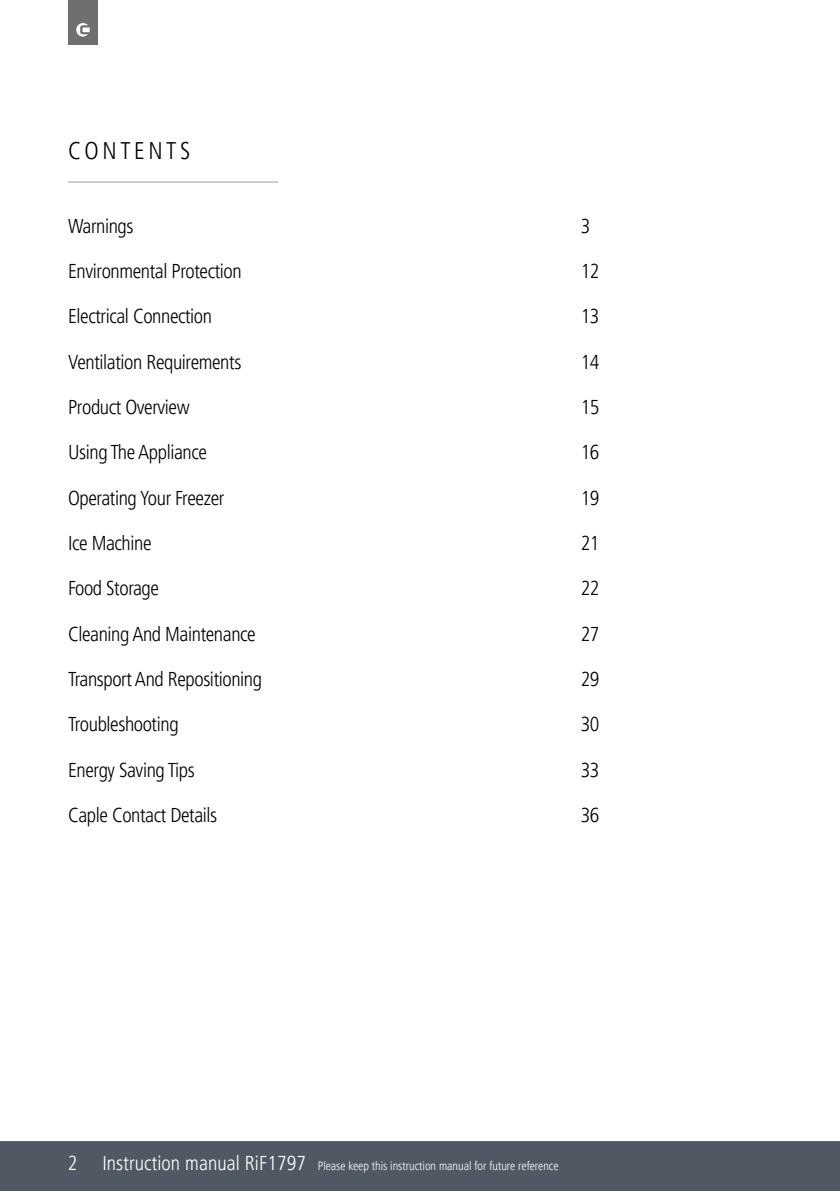
<style>
.page{position:relative;width:840px;height:1191px;background:#fff}
.page>*{position:absolute;margin:0;border:0;box-sizing:border-box;transform-origin:0 0}
.t1{font:300 condensed 24px "Frutiger LT Pro";letter-spacing:.15em;color:#000}
.t2{font:300 condensed 20px "Frutiger LT Pro";letter-spacing:-.02em;color:#000}
.t3{font:300 condensed 12px "Frutiger LT Pro";color:#fff}
.s1{font-size:20px}
</style>
<div class="page">
<div style="left:0;top:1141px;width:839px;height:50px;background:#505963"></div>
<div style="left:68px;top:0;width:30px;height:45px;background:#706f6f"></div>
<svg style="left:76px;top:23px;width:14px;height:14px"></svg>
<hr style="left:68px;top:181px;width:210px;height:1px;background:#9d9d9c">
<p class="t1" style="left:68px;top:140px;width:124px">CONTENTS</p>
<p class="t2" style="left:68px;top:217px;width:67px">Warnings</p>
<p class="t2" style="left:580px;top:217px;width:11px">3</p>
<p class="t2" style="left:68px;top:263px;width:175px">Environmental Protection</p>
<p class="t2" style="left:580px;top:263px;width:20px">12</p>
<p class="t2" style="left:68px;top:308px;width:145px">Electrical Connection</p>
<p class="t2" style="left:580px;top:308px;width:20px">13</p>
<p class="t2" style="left:68px;top:353px;width:175px">Ventilation Requirements</p>
<p class="t2" style="left:580px;top:353px;width:20px">14</p>
<p class="t2" style="left:68px;top:399px;width:123px">Product Overview</p>
<p class="t2" style="left:580px;top:399px;width:20px">15</p>
<p class="t2" style="left:68px;top:444px;width:140px">Using The Appliance</p>
<p class="t2" style="left:580px;top:444px;width:20px">16</p>
<p class="t2" style="left:68px;top:489px;width:158px">Operating Your Freezer</p>
<p class="t2" style="left:580px;top:489px;width:20px">19</p>
<p class="t2" style="left:68px;top:535px;width:85px">Ice Machine</p>
<p class="t2" style="left:580px;top:535px;width:20px">21</p>
<p class="t2" style="left:68px;top:580px;width:92px">Food Storage</p>
<p class="t2" style="left:580px;top:580px;width:20px">22</p>
<p class="t2" style="left:68px;top:625px;width:189px">Cleaning And Maintenance</p>
<p class="t2" style="left:580px;top:625px;width:20px">27</p>
<p class="t2" style="left:68px;top:671px;width:195px">Transport And Repositioning</p>
<p class="t2" style="left:580px;top:671px;width:20px">29</p>
<p class="t2" style="left:68px;top:716px;width:112px">Troubleshooting</p>
<p class="t2" style="left:580px;top:716px;width:20px">30</p>
<p class="t2" style="left:68px;top:761px;width:128px">Energy Saving Tips</p>
<p class="t2" style="left:580px;top:761px;width:20px">33</p>
<p class="t2" style="left:68px;top:807px;width:151px">Caple Contact Details</p>
<p class="t2" style="left:580px;top:807px;width:20px">36</p>
<p class="t3" style="left:68px;top:1161px;width:492px"><span class="s1">2 Instruction manual RiF1797</span> Please keep this instruction manual for future reference</p>
</div>
